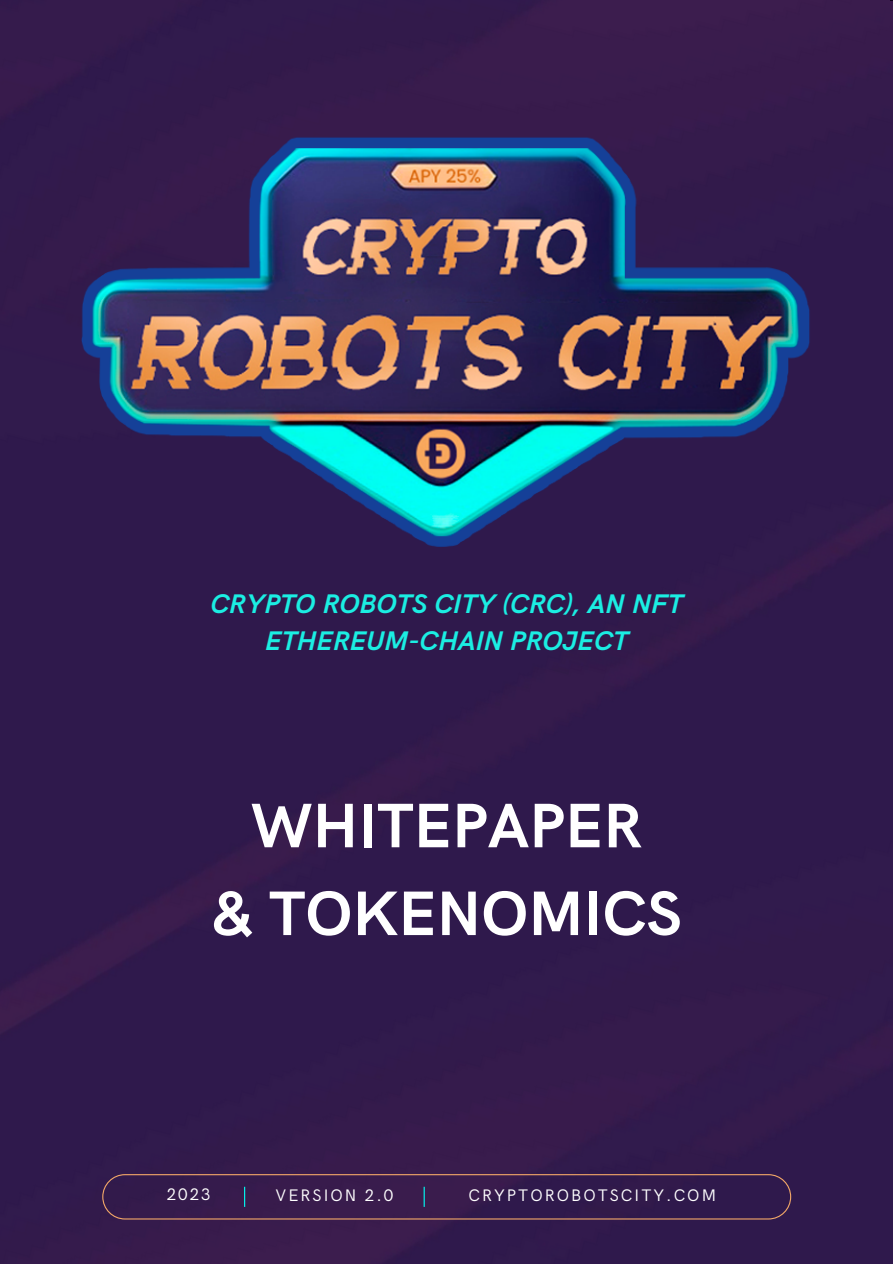
<style>
.page{position:relative;width:893px;height:1264px;background:#fff}
.page>*{position:absolute;margin:0;border:0;box-sizing:border-box;transform-origin:0 0}
.t1{font:700 63px "HK Grotesk";color:#fff}
.t2{font:italic 700 27px "HK Grotesk";color:#1beee2}
.t3{font:16.8px "HK Grotesk";letter-spacing:.12em;color:#fff}
</style>
<div class="page">
<img style="left:0;top:0;width:892px;height:1263px">
<img style="left:79px;top:57px;width:735px;height:533px">
<svg style="left:102px;top:1174px;width:689px;height:45px"></svg>
<p class="t2" style="left:210px;top:588px;width:474px">CRYPTO ROBOTS CITY (CRC), AN NFT</p>
<p class="t2" style="left:265px;top:625px;width:365px">ETHEREUM-CHAIN PROJECT</p>
<p class="t1" style="left:251px;top:790px;width:393px">WHITEPAPER</p>
<p class="t1" style="left:211px;top:878px;width:471px">&amp; TOKENOMICS</p>
<p class="t3" style="left:167px;top:1184px;width:45px">2023</p>
<p class="t3" style="left:275px;top:1186px;width:119px">VERSION 2.0</p>
<p class="t3" style="left:468px;top:1186px;width:249px">CRYPTOROBOTSCITY.COM</p>
</div>
